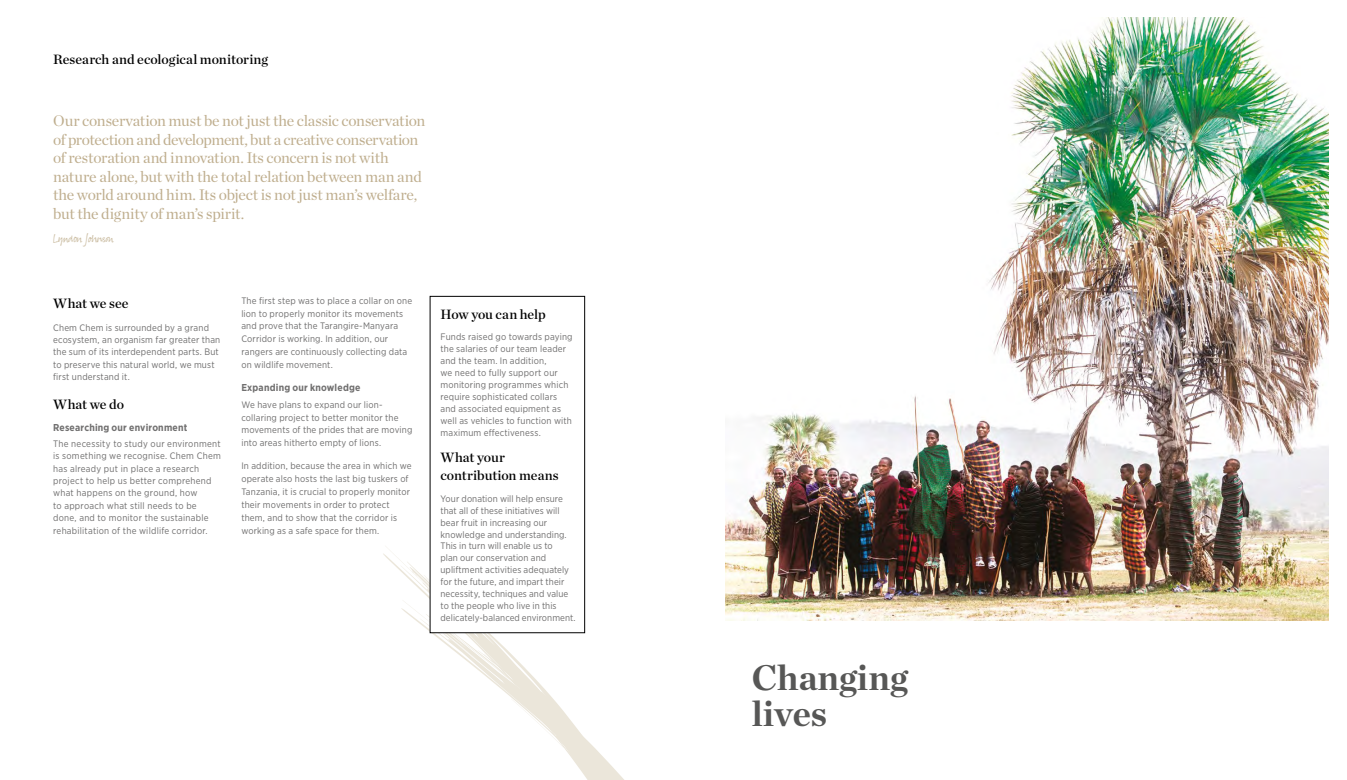
<style>
.page{position:relative;width:1347px;height:780px;background:#fff}
.page>*{position:absolute;margin:0;border:0;box-sizing:border-box;transform-origin:0 0}
.t1{font:700 36.25px/36px "Chronicle Deck";color:#575756}
.t2{font:15.62px/18.5px "Chronicle Deck";letter-spacing:-.02em;color:#bfae8e}
.t3{font:15px "Suomi Hand Script";color:#cbbda2}
.t4{font:13.75px/18px "Chronicle Deck Semi";letter-spacing:-.005em;color:#000}
.t5{font:700 10px "Gotham Narrow";letter-spacing:.02em;color:#706f6f}
.t6{font:9.38px/11.9px "Gotham Narrow";letter-spacing:.015em;color:#706f6f}
</style>
<div class="page">
<svg style="left:383px;top:545px;width:203px;height:54px"></svg>
<svg style="left:401px;top:599px;width:223px;height:181px"></svg>
<div style="left:430px;top:296px;width:154px;height:336px;background:#fff"></div>
<div style="left:430px;top:296px;width:155px;height:337px;border:1px solid #000"></div>
<img style="left:726px;top:18px;width:602px;height:602px">
<h3 class="t4" style="left:53px;top:50px;width:216px">Research and ecological monitoring</h3>
<p class="t2" style="left:53px;top:110px;width:374px">Our conservation must be not just the classic conservation of protection and development, but a creative conservation of restoration and innovation. Its concern is not with nature alone, but with the total relation between man and the world around him. Its object is not just man’s welfare, but the dignity of man’s spirit.</p>
<h3 class="t3" style="left:53px;top:230px;width:62px">Lyndon Johnson</h3>
<h3 class="t4" style="left:53px;top:293px;width:77px">What we see</h3>
<p class="t6" style="left:53px;top:321px;width:169px;line-height:12.4px">Chem Chem is surrounded by a grand ecosystem, an organism far greater than the sum of its interdependent parts. But to preserve this natural world, we must first understand it.</p>
<h3 class="t4" style="left:53px;top:394px;width:72px">What we do</h3>
<p class="t5" style="left:53px;top:421px;width:136px">Researching our environment</p>
<p class="t6" style="left:53px;top:437px;width:169px;line-height:12.4px">The necessity to study our environment is something we recognise. Chem Chem has already put in place a research project to help us better comprehend what happens on the ground, how<br>to approach what still needs to be done, and to monitor the sustainable rehabilitation of the wildlife corridor.</p>
<p class="t6" style="left:241px;top:294px;width:172px;line-height:12.9px">The first step was to place a collar on one lion to properly monitor its movements and prove that the Tarangire-Manyara Corridor is working. In addition, our rangers are continuously collecting data on wildlife movement.</p>
<p class="t5" style="left:241px;top:381px;width:121px">Expanding our knowledge</p>
<p class="t6" style="left:241px;top:397px;width:173px;line-height:12.9px">We have plans to expand our lion&shy;collaring project to better monitor the movements of the prides that are moving into areas hitherto empty of lions.</p>
<p class="t6" style="left:241px;top:459px;width:172px;line-height:12.9px">In addition, because the area in which we operate also hosts the last big tuskers of Tanzania, it is crucial to properly monitor their movements in order to protect them, and to show that the corridor is working as a safe space for them.</p>
<h3 class="t4" style="left:440px;top:304px;width:107px">How you can help</h3>
<p class="t6" style="left:440px;top:331px;width:133px">Funds raised go towards paying the salaries of our team leader and the team. In addition,<br>we need to fully support our monitoring programmes which require sophisticated collars and associated equipment as well as vehicles to function with maximum effectiveness.</p>
<h3 class="t4" style="left:440px;top:447px;width:120px">What your contribution means</h3>
<p class="t6" style="left:440px;top:492px;width:137px">Your donation will help ensure that all of these initiatives will bear fruit in increasing our knowledge and understanding.<br>This in turn will enable us to<br>plan our conservation and upliftment activities adequately for the future, and impart their necessity, techniques and value to the people who live in this delicately-balanced environment.</p>
<h1 class="t1" style="left:751px;top:657px;width:158px">Changing lives</h1>
</div>
